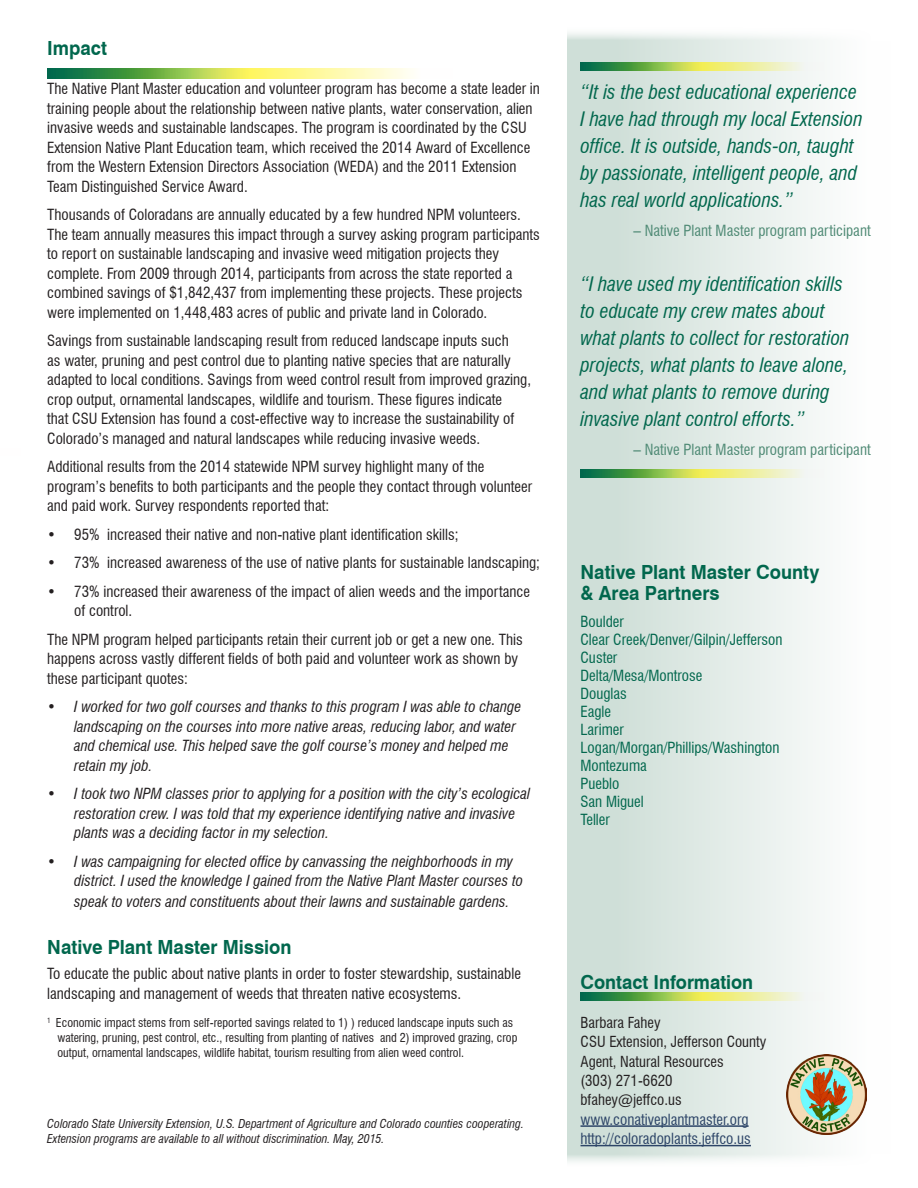
<style>
.page{position:relative;width:918px;height:1188px;background:#fff}
.page>*{position:absolute;margin:0;border:0;box-sizing:border-box;transform-origin:0 0}
.quote{font:italic condensed 19.5px/27px "Swiss 721 BT";color:#01674d}
.head_3{font:700 19.5px/21px "Swiss 721 BT";color:#01674d;scale:.95 1}
.head_2{font:700 19.5px "Swiss 721 BT";letter-spacing:-.005em;color:#01674d;scale:.95 1}
.head_2-2{font:700 19.35px "Swiss 721 BT";color:#01674d;scale:.95 1}
.body{font:condensed 15px/19.5px "Swiss 721 BT";color:#231f20}
.t1{font:italic condensed 15px/19.5px "Swiss 721 BT";color:#231f20}
.body-2{font:condensed 15px "Swiss 721 BT";color:#01674d}
.quote-2{font:condensed 15px "Swiss 721 BT";color:#4f8a75}
.address{font:condensed 15px "Swiss 721 BT";color:#2d4568}
.address-2{font:condensed 14.85px "Swiss 721 BT";color:#231f20}
.body-3{font:condensed 12px/15px "Swiss 721 BT";color:#231f20}
.quote-3{font:italic condensed 12px/15px "Swiss 721 BT";color:#231f20}
</style>
<div class="page">
<div style="left:567px;top:27px;width:324px;height:1141px;background:linear-gradient(to right,#c9dbd3,#fff)"></div>
<svg style="left:47px;top:69px;width:364px;height:9px;background:#adce74"></svg>
<svg style="left:580px;top:63px;width:244px;height:7px;background:#accc7b"></svg>
<hr style="left:580px;top:1125px;width:169px;height:2px;background:#2d4568">
<hr style="left:580px;top:1145px;width:171px;height:1px;background:#2d4568">
<svg style="left:580px;top:993px;width:244px;height:7px;background:#accc7b"></svg>
<svg style="left:580px;top:470px;width:244px;height:7px;background:#accc7b"></svg>
<img style="left:787px;top:1055px;width:80px;height:79px">
<p class="head_2" style="left:47px;top:37px;width:64px">Impact</p>
<p class="body" style="left:47px;top:79px;width:494px">The Native Plant Master education and volunteer program has become a state leader in training people about the relationship between native plants, water conservation, alien invasive weeds and sustainable landscapes. The program is coordinated by the CSU Extension Native Plant Education team, which received the 2014 Award of Excellence from the Western Extension Directors Association (WEDA) and the 2011 Extension Team Distinguished Service Award.</p>
<p class="body" style="left:47px;top:205px;width:494px">Thousands of Coloradans are annually educated by a few hundred NPM volunteers.<br>The team annually measures this impact through a survey asking program participants to report on sustainable landscaping and invasive weed mitigation projects they complete. From 2009 through 2014, participants from across the state reported a combined savings of $1,842,437 from implementing these projects. These projects were implemented on 1,448,483 acres of public and private land in Colorado.</p>
<p class="body" style="left:47px;top:331px;width:485px">Savings from sustainable landscaping result from reduced landscape inputs such<br>as water, pruning and pest control due to planting native species that are naturally adapted to local conditions. Savings from weed control result from improved grazing, crop output, ornamental landscapes, wildlife and tourism. These figures indicate<br>that CSU Extension has found a cost-effective way to increase the sustainability of Colorado’s managed and natural landscapes while reducing invasive weeds.</p>
<p class="body" style="left:47px;top:457px;width:486px">Additional results from the 2014 statewide NPM survey highlight many of the program’s benefits to both participants and the people they contact through volunteer and paid work. Survey respondents reported that:</p>
<p class="body" style="left:47px;top:525px;width:413px">• 95% increased their native and non-native plant identification skills;</p>
<p class="body" style="left:47px;top:553px;width:494px">• 73% increased awareness of the use of native plants for sustainable landscaping;</p>
<p class="body" style="left:74px;top:582px;width:457px;text-indent:-27px">• 73% increased their awareness of the impact of alien weeds and the importance of control.</p>
<p class="body" style="left:47px;top:630px;width:477px">The NPM program helped participants retain their current job or get a new one. This happens across vastly different fields of both paid and volunteer work as shown by these participant quotes:</p>
<p class="t1" style="left:74px;top:697px;width:449px;text-indent:-27px">• I worked for two golf courses and thanks to this program I was able to change landscaping on the courses into more native areas, reducing labor, and water and chemical use. This helped save the golf course’s money and helped me retain my job.</p>
<p class="t1" style="left:74px;top:784px;width:457px;text-indent:-27px">• I took two NPM classes prior to applying for a position with the city’s ecological restoration crew. I was told that my experience identifying native and invasive plants was a deciding factor in my selection.</p>
<p class="t1" style="left:74px;top:852px;width:450px;text-indent:-27px">• I was campaigning for elected office by canvassing the neighborhoods in my district. I used the knowledge I gained from the Native Plant Master courses to</p>
<p class="t1" style="left:74px;top:892px;width:437px">speak to voters and constituents about their lawns and sustainable gardens.</p>
<p class="head_3" style="left:47px;top:936px;width:259px">Native Plant Master Mission</p>
<p class="body" style="left:47px;top:964px;width:475px">To educate the public about native plants in order to foster stewardship, sustainable landscaping and management of weeds that threaten native ecosystems.</p>
<p class="body-3" style="left:57px;top:1015px;width:462px;text-indent:-10px"><sup>1</sup> Economic impact stems from self-reported savings related to 1) ) reduced landscape inputs such as watering, pruning, pest control, etc., resulting from planting of natives and 2) improved grazing, crop output, ornamental landscapes, wildlife habitat, tourism resulting from alien weed control.</p>
<p class="quote-3" style="left:47px;top:1116px;width:478px">Colorado State University Extension, U.S. Department of Agriculture and Colorado counties cooperating.<br>Extension programs are available to all without discrimination. May, 2015.</p>
<p class="quote" style="left:580px;top:79px;width:284px">“It is the best educational experience I have had through my local Extension office. It is outside, hands-on, taught by passionate, intelligent people, and has real world applications.”</p>
<p class="quote-2" style="left:634px;top:221px;width:239px">– Native Plant Master program participant</p>
<p class="quote" style="left:580px;top:271px;width:270px">“I have used my identification skills to educate my crew mates about what plants to collect for restoration projects, what plants to leave alone, and what plants to remove during invasive plant control efforts.”</p>
<p class="quote-2" style="left:634px;top:440px;width:239px">– Native Plant Master program participant</p>
<p class="head_3" style="left:580px;top:561px;width:253px">Native Plant Master County &amp; Area Partners</p>
<p class="body-2" style="left:580px;top:612px;width:45px">Boulder</p>
<p class="body-2" style="left:580px;top:630px;width:204px">Clear Creek/Denver/Gilpin/Jefferson</p>
<p class="body-2" style="left:580px;top:648px;width:38px">Custer</p>
<p class="body-2" style="left:580px;top:666px;width:123px">Delta/Mesa/Montrose</p>
<p class="body-2" style="left:580px;top:684px;width:48px">Douglas</p>
<p class="body-2" style="left:580px;top:702px;width:32px">Eagle</p>
<p class="body-2" style="left:580px;top:720px;width:45px">Larimer</p>
<p class="body-2" style="left:580px;top:738px;width:201px">Logan/Morgan/Phillips/Washington</p>
<p class="body-2" style="left:580px;top:756px;width:68px">Montezuma</p>
<p class="body-2" style="left:580px;top:774px;width:40px">Pueblo</p>
<p class="body-2" style="left:580px;top:792px;width:65px">San Miguel</p>
<p class="body-2" style="left:580px;top:810px;width:31px">Teller</p>
<p class="head_2-2" style="left:580px;top:971px;width:183px">Contact Information</p>
<p class="address-2" style="left:580px;top:1014px;width:82px">Barbara Fahey</p>
<p class="address-2" style="left:580px;top:1033px;width:187px">CSU Extension, Jefferson County</p>
<p class="address-2" style="left:580px;top:1052px;width:145px">Agent, Natural Resources</p>
<p class="address-2" style="left:580px;top:1072px;width:94px">(303) 271-6620</p>
<p class="address-2" style="left:580px;top:1091px;width:103px">bfahey@jeffco.us</p>
<p class="address" style="left:580px;top:1110px;width:170px">www.conativeplantmaster.org</p>
<p class="address" style="left:580px;top:1130px;width:172px">http://coloradoplants.jeffco.us</p>
</div>
